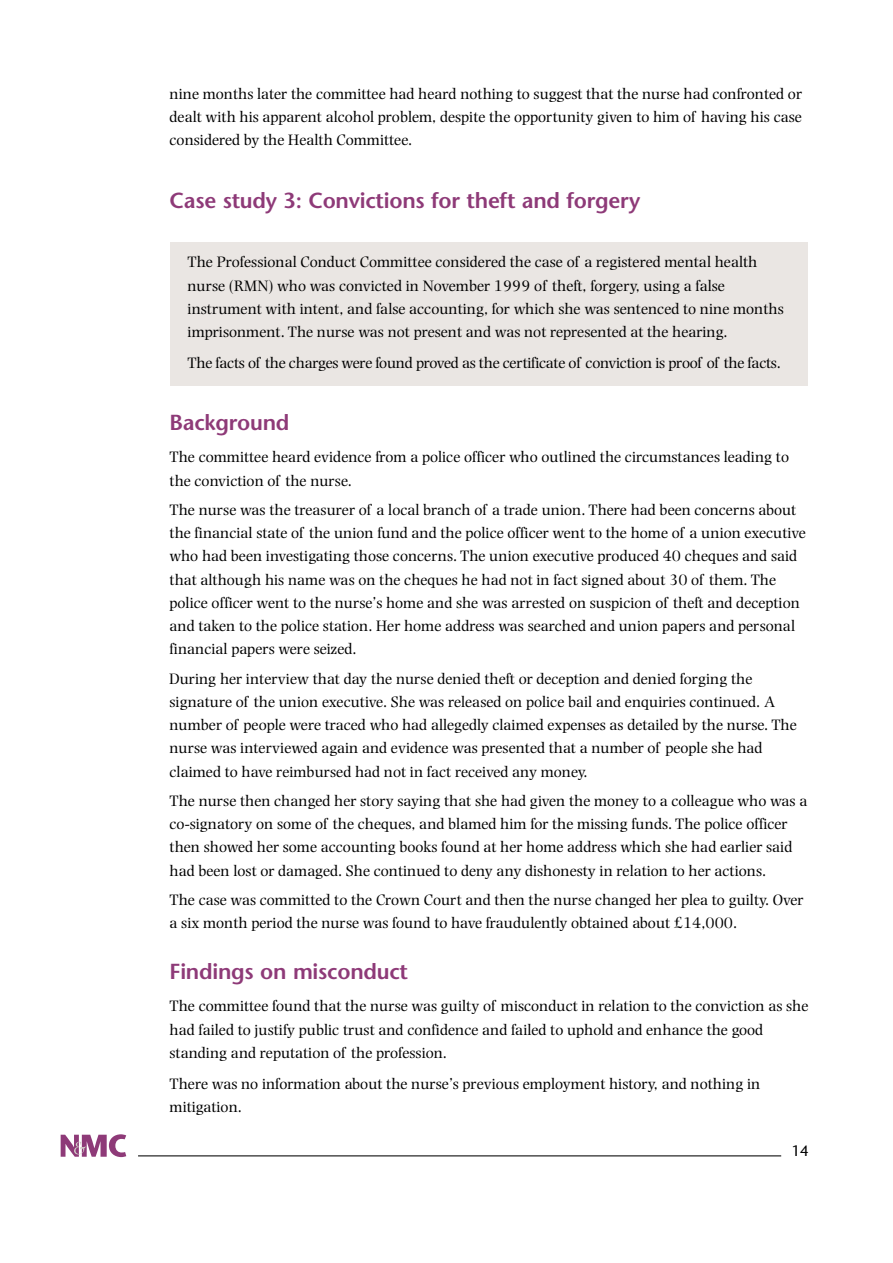
<style>
.page{position:relative;width:893px;height:1263px;background:#fff}
.page>*{position:absolute;margin:0;border:0;box-sizing:border-box;transform-origin:0 0}
.t1{font:600 21.75px "Stone Sans";letter-spacing:-.01em;color:#8e3a78}
.t2{font:15.75px/23.2px "Photina";color:#000}
.t3{font:15.75px "Photina";letter-spacing:-.02em;color:#000}
.t4{font:15px "Stone Sans";color:#000}
</style>
<div class="page">
<div style="left:170px;top:242px;width:637px;height:144px;background:#eae6e3"></div>
<svg style="left:61px;top:1134px;width:65px;height:23px"></svg>
<hr style="left:138px;top:1155px;width:643px;height:1px;background:#000">
<p class="t2" style="left:169px;top:83px;width:634px;text-align:justify">nine months later the committee had heard nothing to suggest that the nurse had confronted or dealt with his apparent alcohol problem, despite the opportunity given to him of having his case considered by the Health Committee.</p>
<h1 class="t1" style="left:169px;top:192px;width:472px">Case study 3: Convictions for theft and forgery</h1>
<p class="t2" style="left:187px;top:252px;width:597px">The Professional Conduct Committee considered the case of a registered mental health nurse (RMN) who was convicted in November 1999 of theft, forgery, using a false instrument with intent, and false accounting, for which she was sentenced to nine months imprisonment. The nurse was not present and was not represented at the hearing.</p>
<p class="t3" style="left:187px;top:357px;width:594px">The facts of the charges were found proved as the certificate of conviction is proof of the facts.</p>
<h1 class="t1" style="left:169px;top:414px;width:121px">Background</h1>
<p class="t2" style="left:169px;top:447px;width:621px">The committee heard evidence from a police officer who outlined the circumstances leading to the conviction of the nurse.</p>
<p class="t2" style="left:169px;top:499px;width:637px">The nurse was the treasurer of a local branch of a trade union. There had been concerns about the financial state of the union fund and the police officer went to the home of a union executive who had been investigating those concerns. The union executive produced 40 cheques and said that although his name was on the cheques he had not in fact signed about 30 of them. The police officer went to the nurse’s home and she was arrested on suspicion of theft and deception and taken to the police station. Her home address was searched and union papers and personal financial papers were seized.</p>
<p class="t2" style="left:169px;top:668px;width:628px">During her interview that day the nurse denied theft or deception and denied forging the signature of the union executive. She was released on police bail and enquiries continued. A number of people were traced who had allegedly claimed expenses as detailed by the nurse. The nurse was interviewed again and evidence was presented that a number of people she had claimed to have reimbursed had not in fact received any money.</p>
<p class="t2" style="left:169px;top:790px;width:639px">The nurse then changed her story saying that she had given the money to a colleague who was a co-signatory on some of the cheques, and blamed him for the missing funds. The police officer then showed her some accounting books found at her home address which she had earlier said had been lost or damaged. She continued to deny any dishonesty in relation to her actions.</p>
<p class="t2" style="left:169px;top:889px;width:635px">The case was committed to the Crown Court and then the nurse changed her plea to guilty. Over a six month period the nurse was found to have fraudulently obtained about £14,000.</p>
<h1 class="t1" style="left:169px;top:963px;width:240px">Findings on misconduct</h1>
<p class="t2" style="left:169px;top:996px;width:640px">The committee found that the nurse was guilty of misconduct in relation to the conviction as she had failed to justify public trust and confidence and failed to uphold and enhance the good standing and reputation of the profession.</p>
<p class="t2" style="left:169px;top:1073px;width:592px">There was no information about the nurse’s previous employment history, and nothing in mitigation.</p>
<p class="t4" style="left:791px;top:1145px;width:19px">14</p>
</div>
